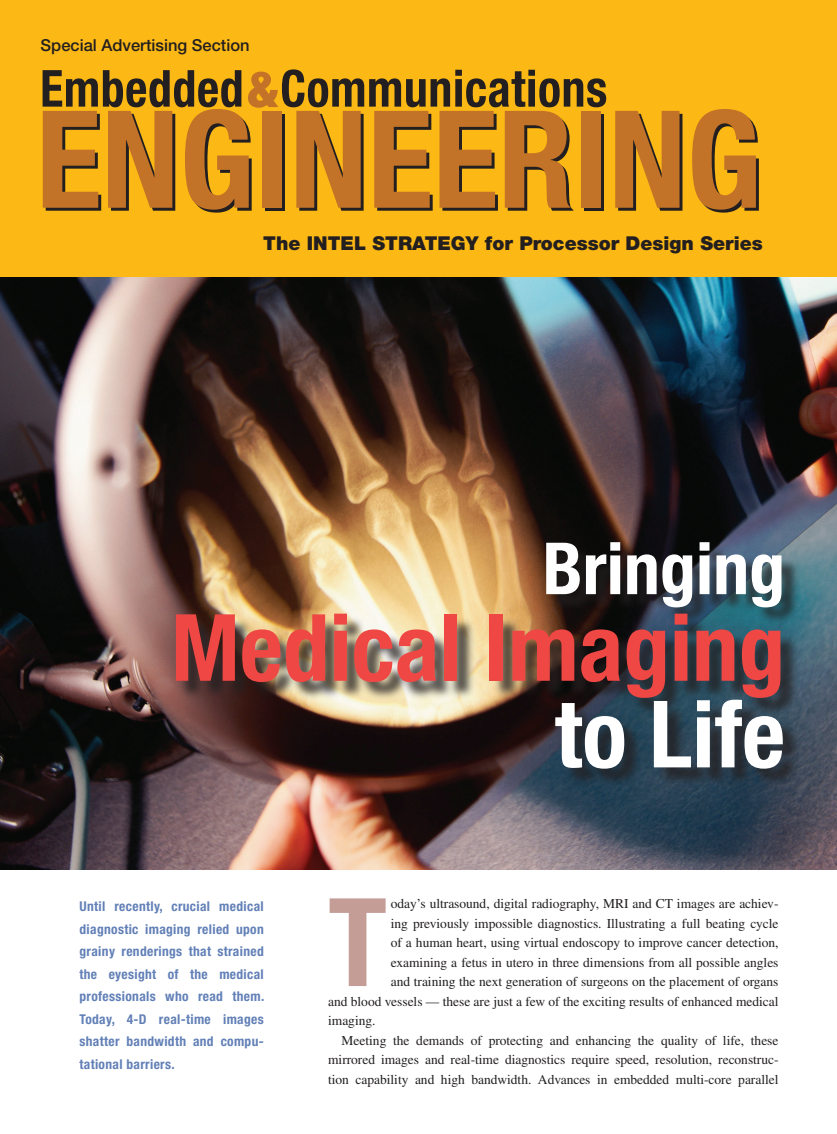
<style>
.page{position:relative;width:837px;height:1134px;background:#fff}
.page>*{position:absolute;margin:0;border:0;box-sizing:border-box;transform-origin:0 0}
.t1{font:700 condensed 122.7px "Helvetica Neue";color:#c49d96}
.t2{font:700 condensed 93px "Helvetica Neue";color:#ef4744}
.t3{font:700 condensed 93px "Helvetica Neue";color:#fff}
.t4{font:700 condensed 72px "Helvetica Neue";color:#fff}
.t5{font:900 19.2px "Helvetica Neue";color:#231f20}
.t6{font:500 16.5px "Helvetica Neue";color:#231f20}
.t7{font:13.5px/19.5px "Times";letter-spacing:-.005em;color:#231f20;text-align:justify}
.t8{font:700 condensed 13.5px/22.5px "Helvetica Neue";letter-spacing:.025em;color:#6280b7;text-align:justify}
</style>
<div class="page">
<img style="left:0;top:276px;width:837px;height:594px">
<div style="left:177px;top:544px;width:625px;height:244px;background:#231f20;opacity:.75"></div>
<div style="left:0;top:0;width:837px;height:276px;background:#fcb814"></div>
<svg style="left:43px;top:69px;width:563px;height:144px"></svg>
<div style="left:581px;top:111px;width:20px;height:97px;background:#c27327"></div>
<svg style="left:615px;top:111px;width:67px;height:100px"></svg>
<svg style="left:692px;top:109px;width:67px;height:104px"></svg>
<p class="t6" style="left:41px;top:36px;width:211px">Special Advertising Section</p>
<p class="t5" style="left:263px;top:232px;width:501px">The INTEL STRATEGY for Processor Design Series</p>
<p class="t4" style="left:543px;top:525px;width:244px">Bringing</p>
<p class="t2" style="left:171px;top:591px;width:616px">Medical Imaging</p>
<p class="t3" style="left:555px;top:678px;width:232px">to Life</p>
<p class="t8" style="left:80px;top:895px;width:186px">Until recently, crucial medical diagnostic imaging relied upon grainy renderings that strained the eyesight of the medical professionals who read them.<br>Today, 4-D real-time images shatter bandwidth and compu&shy;tational barriers.</p>
<p class="t1" style="left:328px;top:868px;width:60px">T</p>
<p class="t7" style="left:391px;top:894px;width:389px">oday’s ultrasound, digital radiography, MRI and CT images are achiev-</p>
<p class="t7" style="left:391px;top:913px;width:389px">ing previously impossible diagnostics. Illustrating a full beating cycle</p>
<p class="t7" style="left:391px;top:933px;width:389px">of a human heart, using virtual endoscopy to improve cancer detection,</p>
<p class="t7" style="left:391px;top:952px;width:389px">examining a fetus in utero in three dimensions from all possible angles</p>
<p class="t7" style="left:391px;top:972px;width:389px">and training the next generation of surgeons on the placement of organs</p>
<p class="t7" style="left:328px;top:991px;width:452px">and blood vessels — these are just a few of the exciting results of enhanced medical</p>
<p class="t7" style="left:328px;top:1011px;width:49px">imaging.</p>
<p class="t7" style="left:328px;top:1030px;width:452px;text-indent:14px">Meeting the demands of protecting and enhancing the quality of life, these mirrored images and real-time diagnostics require speed, resolution, reconstruc&shy;tion capability and high bandwidth. Advances in embedded multi-core parallel</p>
</div>
